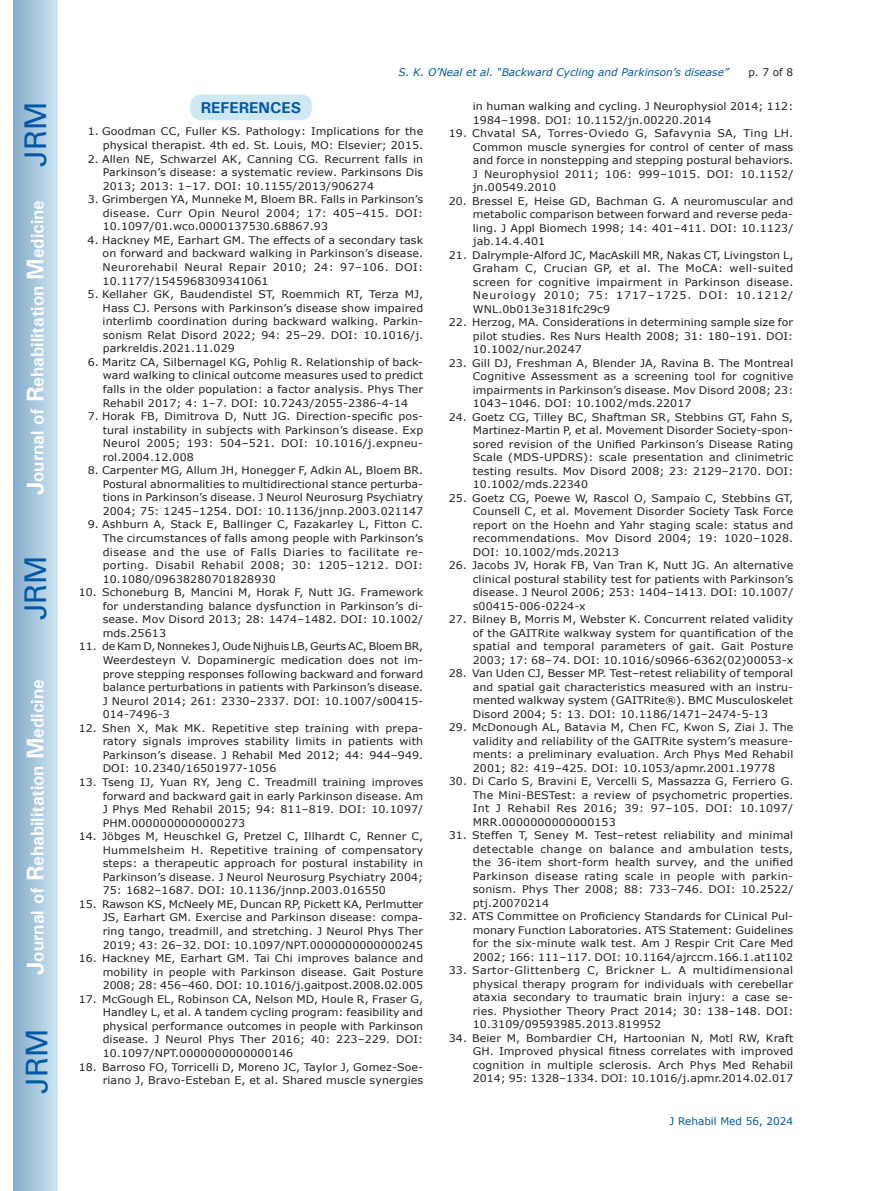
<style>
.page{position:relative;width:872px;height:1191px;background:#fff}
.page>*{position:absolute;margin:0;border:0;box-sizing:border-box;transform-origin:0 0}
.t1{font:30px "Univers";color:#0157a8}
.t2{font:700 18px "Univers";color:#fff}
.t3{font:700 15.75px "Univers";color:#0157a8}
.t4{font:10.5px/13.5px "Verdana";letter-spacing:.01em;color:#231f20;text-align:justify;scale:1.05 1}
.t5{font:italic 10.5px "Verdana";color:#0157a8}
.t6{font:10.5px "Verdana";color:#0157a8}
.t7{font:10.5px "Verdana";letter-spacing:.01em;color:#231f20}
.s1{font-size:24px}
</style>
<div class="page">
<div style="left:14px;top:0;width:43px;height:1191px;background:linear-gradient(to right,#88acca,#cbe5f2)"></div>
<div style="left:190px;top:95px;width:122px;height:25px;background:#cee8f4;border-radius:10px"></div>
<h1 class="t1" style="left:18px;top:167px;width:67px;rotate:-90deg">JRM</h1>
<h2 class="t2" style="left:26px;top:495px;width:297px;rotate:-90deg"><span class="s1">J</span>ournal of <span class="s1">R</span>ehabilitation <span class="s1">M</span>edicine</h2>
<h1 class="t1" style="left:18px;top:620px;width:67px;rotate:-90deg">JRM</h1>
<h2 class="t2" style="left:26px;top:974px;width:297px;rotate:-90deg"><span class="s1">J</span>ournal of <span class="s1">R</span>ehabilitation <span class="s1">M</span>edicine</h2>
<h1 class="t1" style="left:19px;top:1093px;width:67px;rotate:-90deg">JRM</h1>
<p class="t5" style="left:398px;top:65px;width:332px">S. K. O’Neal et al. “Backward Cycling and Parkinson’s disease”</p>
<p class="t7" style="left:748px;top:65px;width:46px">p. 7 of 8</p>
<h3 class="t3" style="left:201px;top:97px;width:102px">REFERENCES</h3>
<p class="t4" style="left:88px;top:125px;width:321px;text-align:right">1. Goodman CC, Fuller KS. Pathology: Implications for the physical therapist. 4th ed. St. Louis, MO: Elsevier; 2015.</p>
<p class="t4" style="left:103px;top:152px;width:307px;text-indent:-15px">2. Allen NE, Schwarzel AK, Canning CG. Recurrent falls in Parkinson’s disease: a systematic review. Parkinsons Dis 2013; 2013: 1–17. DOI: 10.1155/2013/906274</p>
<p class="t4" style="left:103px;top:193px;width:307px;text-indent:-15px">3. Grimbergen YA, Munneke M, Bloem BR. Falls in Parkinson’s disease. Curr Opin Neurol 2004; 17: 405–415. DOI:<br>10.1097/01.wco.0000137530.68867.93</p>
<p class="t4" style="left:103px;top:233px;width:307px;text-indent:-15px">4. Hackney ME, Earhart GM. The effects of a secondary task on forward and backward walking in Parkinson’s disease.<br>Neurorehabil Neural Repair 2010; 24: 97–106. DOI:<br>10.1177/1545968309341061</p>
<p class="t4" style="left:103px;top:288px;width:307px;text-indent:-15px">5. Kellaher GK, Baudendistel ST, Roemmich RT, Terza MJ, Hass CJ. Persons with Parkinson’s disease show impaired interlimb coordination during backward walking. Parkin&shy;sonism Relat Disord 2022; 94: 25–29. DOI: 10.1016/j. parkreldis.2021.11.029</p>
<p class="t4" style="left:103px;top:355px;width:307px;text-indent:-15px">6. Maritz CA, Silbernagel KG, Pohlig R. Relationship of back&shy;ward walking to clinical outcome measures used to predict falls in the older population: a factor analysis. Phys Ther Rehabil 2017; 4: 1–7. DOI: 10.7243/2055-2386-4-14</p>
<p class="t4" style="left:103px;top:409px;width:307px;text-indent:-15px">7. Horak FB, Dimitrova D, Nutt JG. Direction-specific pos&shy;tural instability in subjects with Parkinson’s disease. Exp Neurol 2005; 193: 504–521. DOI: 10.1016/j.expneu&shy;rol.2004.12.008</p>
<p class="t4" style="left:103px;top:464px;width:307px;text-indent:-15px">8. Carpenter MG, Allum JH, Honegger F, Adkin AL, Bloem BR.<br>Postural abnormalities to multidirectional stance perturba&shy;tions in Parkinson’s disease. J Neurol Neurosurg Psychiatry 2004; 75: 1245–1254. DOI: 10.1136/jnnp.2003.021147</p>
<p class="t4" style="left:103px;top:518px;width:307px;text-indent:-15px">9. Ashburn A, Stack E, Ballinger C, Fazakarley L, Fitton C.<br>The circumstances of falls among people with Parkinson’s disease and the use of Falls Diaries to facilitate re&shy;porting. Disabil Rehabil 2008; 30: 1205–1212. DOI:<br>10.1080/09638280701828930</p>
<p class="t4" style="left:103px;top:586px;width:307px;text-indent:-24px">10. Schoneburg B, Mancini M, Horak F, Nutt JG. Framework for understanding balance dysfunction in Parkinson’s di&shy;sease. Mov Disord 2013; 28: 1474–1482. DOI: 10.1002/ mds.25613</p>
<p class="t4" style="left:103px;top:640px;width:307px;text-indent:-24px">11. de Kam D, Nonnekes J, Oude Nijhuis LB, Geurts AC, Bloem BR, Weerdesteyn V. Dopaminergic medication does not im&shy;prove stepping responses following backward and forward balance perturbations in patients with Parkinson’s disease.<br>J Neurol 2014; 261: 2330–2337. DOI: 10.1007/s00415- 014-7496-3</p>
<p class="t4" style="left:103px;top:721px;width:307px;text-indent:-24px">12. Shen X, Mak MK. Repetitive step training with prepa&shy;ratory signals improves stability limits in patients with Parkinson’s disease. J Rehabil Med 2012; 44: 944–949.<br>DOI: 10.2340/16501977-1056</p>
<p class="t4" style="left:103px;top:775px;width:307px;text-indent:-24px">13. Tseng IJ, Yuan RY, Jeng C. Treadmill training improves forward and backward gait in early Parkinson disease. Am J Phys Med Rehabil 2015; 94: 811–819. DOI: 10.1097/ PHM.0000000000000273</p>
<p class="t4" style="left:103px;top:829px;width:307px;text-indent:-24px">14. Jöbges M, Heuschkel G, Pretzel C, Illhardt C, Renner C, Hummelsheim H. Repetitive training of compensatory steps: a therapeutic approach for postural instability in Parkinson’s disease. J Neurol Neurosurg Psychiatry 2004; 75: 1682–1687. DOI: 10.1136/jnnp.2003.016550</p>
<p class="t4" style="left:103px;top:897px;width:307px;text-indent:-24px">15. Rawson KS, McNeely ME, Duncan RP, Pickett KA, Perlmutter JS, Earhart GM. Exercise and Parkinson disease: compa&shy;ring tango, treadmill, and stretching. J Neurol Phys Ther 2019; 43: 26–32. DOI: 10.1097/NPT.0000000000000245</p>
<p class="t4" style="left:103px;top:951px;width:307px;text-indent:-24px">16. Hackney ME, Earhart GM. Tai Chi improves balance and mobility in people with Parkinson disease. Gait Posture 2008; 28: 456–460. DOI: 10.1016/j.gaitpost.2008.02.005</p>
<p class="t4" style="left:103px;top:992px;width:307px;text-indent:-24px">17. McGough EL, Robinson CA, Nelson MD, Houle R, Fraser G, Handley L, et al. A tandem cycling program: feasibility and physical performance outcomes in people with Parkinson disease. J Neurol Phys Ther 2016; 40: 223–229. DOI:<br>10.1097/NPT.0000000000000146</p>
<p class="t4" style="left:79px;top:1060px;width:330px;text-align:right">18. Barroso FO, Torricelli D, Moreno JC, Taylor J, Gomez-Soe&shy;riano J, Bravo-Esteban E, et al. Shared muscle synergies</p>
<p class="t4" style="left:473px;top:100px;width:307px">in human walking and cycling. J Neurophysiol 2014; 112:<br>1984–1998. DOI: 10.1152/jn.00220.2014</p>
<p class="t4" style="left:473px;top:127px;width:307px;text-indent:-24px">19. Chvatal SA, Torres-Oviedo G, Safavynia SA, Ting LH.<br>Common muscle synergies for control of center of mass and force in nonstepping and stepping postural behaviors.<br>J Neurophysiol 2011; 106: 999–1015. DOI: 10.1152/ jn.00549.2010</p>
<p class="t4" style="left:473px;top:194px;width:307px;text-indent:-24px">20. Bressel E, Heise GD, Bachman G. A neuromuscular and metabolic comparison between forward and reverse peda&shy;ling. J Appl Biomech 1998; 14: 401–411. DOI: 10.1123/ jab.14.4.401</p>
<p class="t4" style="left:473px;top:248px;width:307px;text-indent:-24px">21. Dalrymple-Alford JC, MacAskill MR, Nakas CT, Livingston L, Graham C, Crucian GP, et al. The MoCA: well-suited screen for cognitive impairment in Parkinson disease.<br>Neurology 2010; 75: 1717–1725. DOI: 10.1212/ WNL.0b013e3181fc29c9</p>
<p class="t4" style="left:473px;top:316px;width:307px;text-indent:-24px">22. Herzog, MA. Considerations in determining sample size for pilot studies. Res Nurs Health 2008; 31: 180–191. DOI:<br>10.1002/nur.20247</p>
<p class="t4" style="left:473px;top:356px;width:307px;text-indent:-24px">23. Gill DJ, Freshman A, Blender JA, Ravina B. The Montreal Cognitive Assessment as a screening tool for cognitive impairments in Parkinson’s disease. Mov Disord 2008; 23:<br>1043–1046. DOI: 10.1002/mds.22017</p>
<p class="t4" style="left:473px;top:410px;width:307px;text-indent:-24px">24. Goetz CG, Tilley BC, Shaftman SR, Stebbins GT, Fahn S, Martinez-Martin P, et al. Movement Disorder Society-spon&shy;sored revision of the Unified Parkinson’s Disease Rating Scale (MDS-UPDRS): scale presentation and clinimetric testing results. Mov Disord 2008; 23: 2129–2170. DOI:<br>10.1002/mds.22340</p>
<p class="t4" style="left:473px;top:491px;width:307px;text-indent:-24px">25. Goetz CG, Poewe W, Rascol O, Sampaio C, Stebbins GT, Counsell C, et al. Movement Disorder Society Task Force report on the Hoehn and Yahr staging scale: status and recommendations. Mov Disord 2004; 19: 1020–1028.<br>DOI: 10.1002/mds.20213</p>
<p class="t4" style="left:473px;top:559px;width:307px;text-indent:-24px">26. Jacobs JV, Horak FB, Van Tran K, Nutt JG. An alternative clinical postural stability test for patients with Parkinson’s disease. J Neurol 2006; 253: 1404–1413. DOI: 10.1007/ s00415-006-0224-x</p>
<p class="t4" style="left:473px;top:613px;width:307px;text-indent:-24px">27. Bilney B, Morris M, Webster K. Concurrent related validity of the GAITRite walkway system for quantification of the spatial and temporal parameters of gait. Gait Posture 2003; 17: 68–74. DOI: 10.1016/s0966-6362(02)00053-x</p>
<p class="t4" style="left:473px;top:667px;width:307px;text-indent:-24px">28. Van Uden CJ, Besser MP. Test–retest reliability of temporal and spatial gait characteristics measured with an instru&shy;mented walkway system (GAITRite®). BMC Musculoskelet Disord 2004; 5: 13. DOI: 10.1186/1471–2474-5-13</p>
<p class="t4" style="left:473px;top:721px;width:307px;text-indent:-24px">29. McDonough AL, Batavia M, Chen FC, Kwon S, Ziai J. The validity and reliability of the GAITRite system’s measure&shy;ments: a preliminary evaluation. Arch Phys Med Rehabil 2001; 82: 419–425. DOI: 10.1053/apmr.2001.19778</p>
<p class="t4" style="left:473px;top:775px;width:307px;text-indent:-24px">30. Di Carlo S, Bravini E, Vercelli S, Massazza G, Ferriero G.<br>The Mini-BESTest: a review of psychometric properties.<br>Int J Rehabil Res 2016; 39: 97–105. DOI: 10.1097/ MRR.0000000000000153</p>
<p class="t4" style="left:473px;top:829px;width:307px;text-indent:-24px">31. Steffen T, Seney M. Test–retest reliability and minimal detectable change on balance and ambulation tests, the 36-item short-form health survey, and the unified Parkinson disease rating scale in people with parkin&shy;sonism. Phys Ther 2008; 88: 733–746. DOI: 10.2522/ ptj.20070214</p>
<p class="t4" style="left:473px;top:910px;width:307px;text-indent:-24px">32. ATS Committee on Proficiency Standards for CLinical Pul&shy;monary Function Laboratories. ATS Statement: Guidelines for the six-minute walk test. Am J Respir Crit Care Med 2002; 166: 111–117. DOI: 10.1164/ajrccm.166.1.at1102</p>
<p class="t4" style="left:473px;top:964px;width:307px;text-indent:-24px">33. Sartor-Glittenberg C, Brickner L. A multidimensional physical therapy program for individuals with cerebellar ataxia secondary to traumatic brain injury: a case se&shy;ries. Physiother Theory Pract 2014; 30: 138–148. DOI:<br>10.3109/09593985.2013.819952</p>
<p class="t4" style="left:473px;top:1031px;width:307px;text-indent:-24px">34. Beier M, Bombardier CH, Hartoonian N, Motl RW, Kraft GH. Improved physical fitness correlates with improved cognition in multiple sclerosis. Arch Phys Med Rehabil 2014; 95: 1328–1334. DOI: 10.1016/j.apmr.2014.02.017</p>
<p class="t6" style="left:669px;top:1114px;width:125px">J Rehabil Med 56, 2024</p>
</div>
